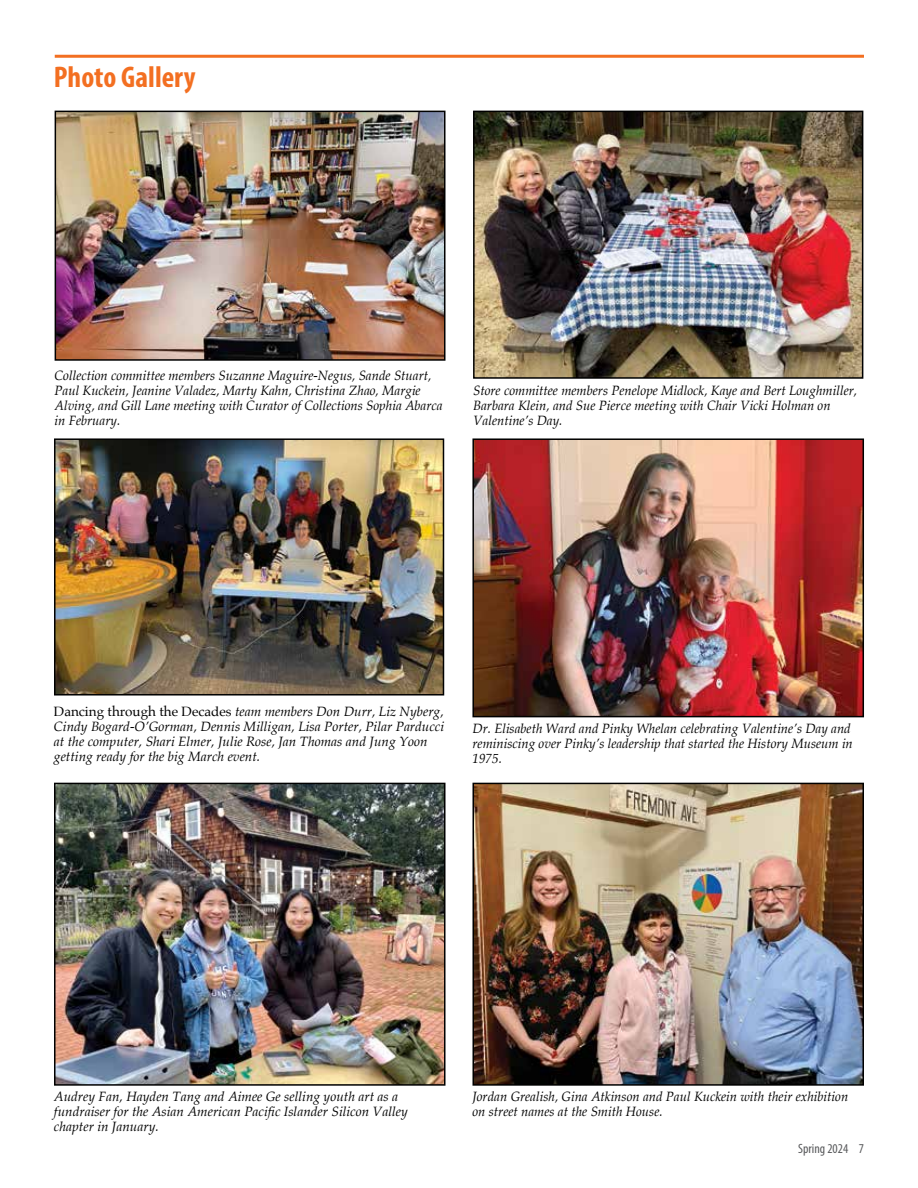
<style>
.page{position:relative;width:918px;height:1188px;background:#fff}
.page>*{position:absolute;margin:0;border:0;box-sizing:border-box;transform-origin:0 0}
.t1{font:700 condensed 30px "Myriad Pro";color:#f36f21}
.t2{font:italic 13.5px/15px "Palatino";color:#000}
.t3{font:condensed 13.5px "Myriad Pro";color:#58595b}
.s1{font-style:normal}
</style>
<div class="page">
<img style="left:476px;top:114px;width:384px;height:262px">
<div style="left:473px;top:111px;width:390px;height:268px;border:2px solid #000"></div>
<img style="left:58px;top:114px;width:385px;height:244px">
<div style="left:55px;top:111px;width:391px;height:250px;border:2px solid #000"></div>
<img style="left:57px;top:441px;width:384px;height:252px">
<div style="left:54px;top:438px;width:390px;height:258px;border:2px solid #000"></div>
<img style="left:475px;top:441px;width:386px;height:273px">
<div style="left:472px;top:438px;width:392px;height:279px;border:2px solid #000"></div>
<img style="left:475px;top:786px;width:386px;height:297px">
<div style="left:472px;top:783px;width:392px;height:303px;border:2px solid #000"></div>
<img style="left:57px;top:786px;width:386px;height:297px">
<div style="left:54px;top:783px;width:392px;height:303px;border:2px solid #000"></div>
<hr style="left:55px;top:55px;width:809px;height:3px;background:#f36f21">
<h1 class="t1" style="left:54px;top:58px;width:143px">Photo Gallery</h1>
<p class="t2" style="left:55px;top:368px;width:390px">Collection committee members Suzanne Maguire-Negus, Sande Stuart, Paul Kuckein, Jeanine Valadez, Marty Kahn, Christina Zhao, Margie Alving, and Gill Lane meeting with Curator of Collections Sophia Abarca in February.</p>
<p class="t2" style="left:473px;top:382px;width:386px">Store committee members Penelope Midlock, Kaye and Bert Loughmiller,<br>Barbara Klein, and Sue Pierce meeting with Chair Vicki Holman on<br>Valentine’s Day.</p>
<p class="t2" style="left:54px;top:704px;width:392px"><span class="s1">Dancing through the Decades</span> team members Don Durr, Liz Nyberg, Cindy Bogard-O’Gorman, Dennis Milligan, Lisa Porter, Pilar Parducci at the computer, Shari Elmer, Julie Rose, Jan Thomas and Jung Yoon getting ready for the big March event.</p>
<p class="t2" style="left:473px;top:721px;width:382px">Dr. Elisabeth Ward and Pinky Whelan celebrating Valentine’s Day and reminiscing over Pinky’s leadership that started the History Museum in<br>1975.</p>
<p class="t2" style="left:54px;top:1089px;width:355px">Audrey Fan, Hayden Tang and Aimee Ge selling youth art as a fundraiser for the Asian American Pacific Islander Silicon Valley chapter in January.</p>
<p class="t2" style="left:472px;top:1089px;width:377px">Jordan Grealish, Gina Atkinson and Paul Kuckein with their exhibition on street names at the Smith House.</p>
<p class="t3" style="left:798px;top:1141px;width:67px">Spring 2024 7</p>
</div>
